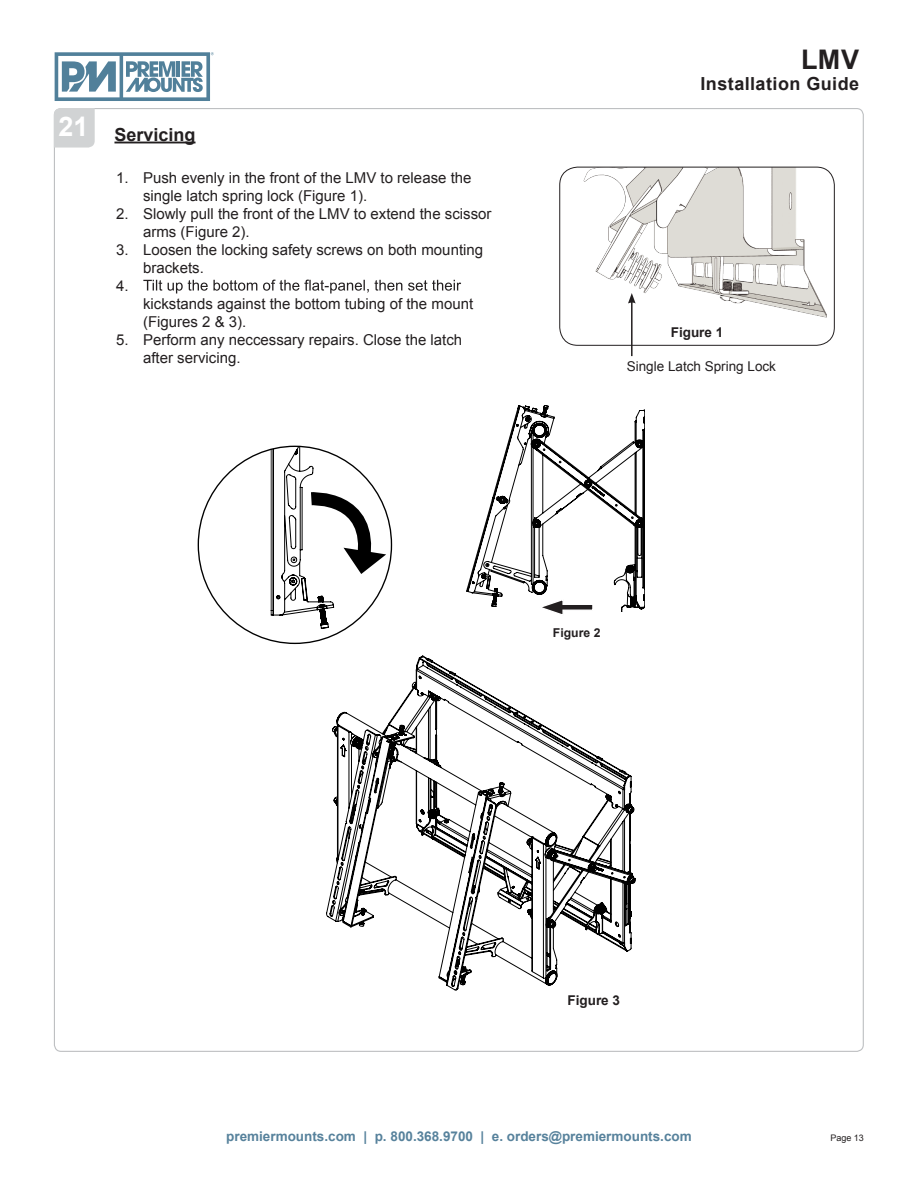
<style>
.page{position:relative;width:918px;height:1188px;background:#fff}
.page>*{position:absolute;margin:0;border:0;box-sizing:border-box;transform-origin:0 0}
.t1{font:700 27px "Arial";color:#231f20}
.t2{font:700 27px "Arial";color:#fff}
.t3{font:700 18px "Arial";letter-spacing:.025em;color:#231f20}
.t4{font:700 18px "Arial";color:#231f20}
.t5{font:15px/18px "Arial";color:#231f20}
.t6{font:700 13.5px "Arial";color:#57829c}
.t7{font:13.5px "Arial";color:#231f20}
.t8{font:700 13.5px "Arial";color:#231f20}
.t9{font:700 12.15px "Arial";color:#231f20}
.t10{font:9px "Arial";color:#231f20}
</style>
<div class="page">
<hr style="left:114px;top:142px;width:82px;height:1px;background:#231f20">
<svg style="left:143px;top:280px;width:318px;height:14px"></svg>
<img style="left:560px;top:167px;width:267px;height:169px">
<div style="left:559px;top:167px;width:276px;height:179px;border:1px solid #231f20;border-radius:18px"></div>
<svg style="left:326px;top:656px;width:310px;height:334px"></svg>
<svg style="left:467px;top:405px;width:178px;height:209px"></svg>
<svg style="left:271px;top:446px;width:120px;height:197px"></svg>
<div style="left:54px;top:108px;width:41px;height:40px;background:#d1d3d4"></div>
<hr style="left:631px;top:301px;width:2px;height:55px;background:#231f20">
<svg style="left:628px;top:293px;width:8px;height:11px"></svg>
<svg style="left:55px;top:52px;width:159px;height:49px"></svg>
<h1 class="t2" style="left:59px;top:109px;width:32px">21</h1>
<p class="t4" style="left:114px;top:122px;width:83px">Servicing</p>
<p class="t5" style="left:143px;top:168px;width:330px;text-indent:-27px">1. Push evenly in the front of the LMV to release the single latch spring lock (Figure 1).</p>
<p class="t5" style="left:143px;top:204px;width:350px;text-indent:-27px">2. Slowly pull the front of the LMV to extend the scissor arms (Figure 2).</p>
<p class="t5" style="left:116px;top:240px;width:369px">3. Loosen the locking safety screws on both mounting</p>
<p class="t5" style="left:143px;top:258px;width:62px">brackets.</p>
<p class="t5" style="left:116px;top:276px;width:14px">4.</p>
<p class="t5" style="left:143px;top:294px;width:332px">kickstands against the bottom tubing of the mount</p>
<p class="t5" style="left:143px;top:312px;width:105px">(Figures 2 &amp; 3).</p>
<p class="t5" style="left:143px;top:330px;width:321px;text-indent:-27px">5. Perform any neccessary repairs. Close the latch after servicing.</p>
<h1 class="t1" style="left:801px;top:41px;width:60px">LMV</h1>
<p class="t3" style="left:700px;top:72px;width:160px">Installation Guide</p>
<p class="t8" style="left:671px;top:324px;width:54px">Figure 1</p>
<p class="t7" style="left:627px;top:357px;width:151px">Single Latch Spring Lock</p>
<p class="t9" style="left:553px;top:624px;width:49px">Figure 2</p>
<p class="t8" style="left:568px;top:992px;width:54px">Figure 3</p>
<p class="t6" style="left:226px;top:1128px;width:467px">premiermounts.com | p. 800.368.9700 | e. orders@premiermounts.com</p>
<p class="t10" style="left:830px;top:1131px;width:35px">Page 13</p>
</div>
